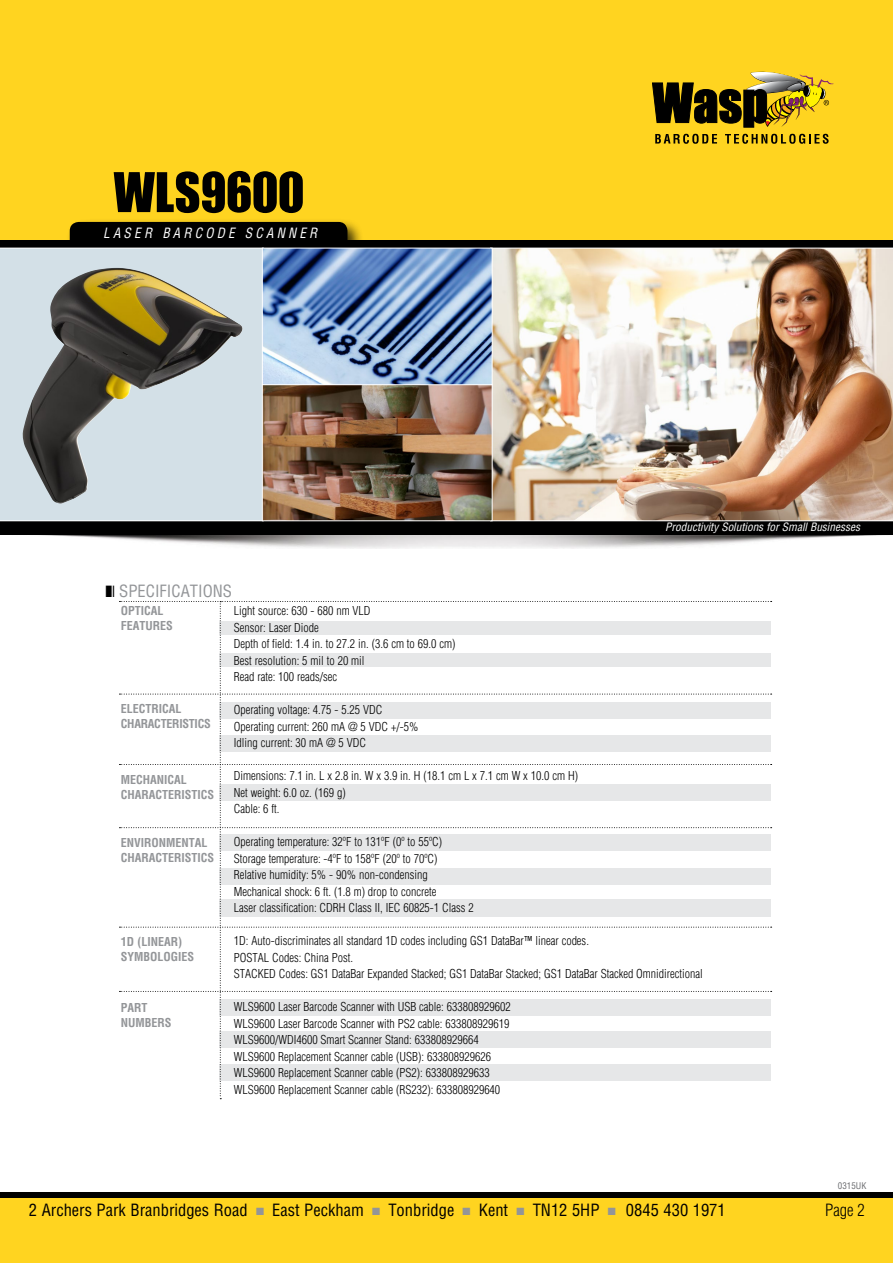
<style>
.page{position:relative;width:893px;height:1263px;background:#fff}
.page>*{position:absolute;margin:0;border:0;box-sizing:border-box;transform-origin:0 0}
.t1{font:60px "Impact Bld";color:#000}
.t2{font:condensed 16.5px "Helvetica LT Std";color:#000}
.WaspBox-BodySubheade{font:condensed 16.5px "Helvetica LT Std";color:#939598}
.t3{font:300 condensed 16.5px "Helvetica LT Std";color:#000}
.t4{font:italic condensed 13.8px "Helvetica LT Std";letter-spacing:.25em;color:#fff;scale:.95 1}
.WaspSlick_ChartBody{font:300 condensed 12px "Helvetica LT Std";color:#000}
.WaspSlick_Body{font:300 condensed 12px "Helvetica LT Std";color:#000}
.t5{font:700 condensed 12px/15px "Helvetica LT Std";color:#939598}
.t6{font:700 condensed 12px "Helvetica LT Std";letter-spacing:-.02em;color:#939598}
.t7{font:italic condensed 11.25px "Helvetica LT Std";color:#fff}
.t8{font:condensed 9px "Helvetica LT Std";color:#6d6e71}
.s1{color:#939598}
</style>
<div class="page">
<img style="left:0;top:534px;width:893px;height:15px">
<div style="left:0;top:504px;width:893px;height:30px;background:#000"></div>
<div style="left:0;top:0;width:893px;height:243px;background:#ffd420"></div>
<div style="left:66px;top:218px;width:298px;height:58px;background:#000;opacity:.75"></div>
<div style="left:70px;top:222px;width:277px;height:38px;background:#000;border-radius:9px"></div>
<div style="left:0;top:240px;width:893px;height:8px;background:#000"></div>
<svg style="left:652px;top:72px;width:181px;height:56px"></svg>
<svg style="left:655px;top:134px;width:62px;height:10px"></svg>
<svg style="left:725px;top:134px;width:104px;height:10px"></svg>
<img style="left:492px;top:248px;width:401px;height:273px">
<svg style="left:0;top:248px;width:262px;height:273px;background:#a7adaa"></svg>
<img style="left:264px;top:386px;width:226px;height:133px">
<div style="left:262px;top:384px;width:230px;height:137px;border:1px solid #fff"></div>
<svg style="left:264px;top:250px;width:226px;height:133px;background:#7491bc"></svg>
<div style="left:262px;top:248px;width:230px;height:137px;border:1px solid #fff"></div>
<div style="left:0;top:1192px;width:893px;height:30px;background:#000"></div>
<div style="left:0;top:1198px;width:893px;height:65px;background:#ffd420"></div>
<svg style="left:119px;top:601px;width:653px;height:498px"></svg>
<h1 class="t1" style="left:113px;top:152px;width:192px">WLS9600</h1>
<p class="t4" style="left:103px;top:225px;width:227px">LASER BARCODE SCANNER</p>
<p class="WaspBox-BodySubheade" style="left:119px;top:581px;width:114px">SPECIFICATIONS</p>
<p class="t7" style="left:665px;top:520px;width:196px">Productivity Solutions for Small Businesses</p>
<p class="t5" style="left:121px;top:603px;width:44px">OPTICAL</p>
<p class="t5" style="left:121px;top:618px;width:54px">FEATURES</p>
<p class="t5" style="left:121px;top:701px;width:62px">ELECTRICAL</p>
<p class="t6" style="left:121px;top:716px;width:92px">CHARACTERISTICS</p>
<p class="t5" style="left:121px;top:772px;width:68px">MECHANICAL</p>
<p class="t5" style="left:121px;top:787px;width:95px">CHARACTERISTICS</p>
<p class="t5" style="left:121px;top:835px;width:88px">ENVIRONMENTAL</p>
<p class="t5" style="left:121px;top:850px;width:95px">CHARACTERISTICS</p>
<p class="t5" style="left:121px;top:934px;width:75px">1D (LINEAR)<br>SYMBOLOGIES</p>
<p class="t5" style="left:121px;top:1000px;width:52px">PART<br>NUMBERS</p>
<p class="WaspSlick_ChartBody" style="left:234px;top:603px;width:138px">Light source: 630 - 680 nm VLD</p>
<p class="WaspSlick_ChartBody" style="left:234px;top:620px;width:87px">Sensor: Laser Diode</p>
<p class="WaspSlick_ChartBody" style="left:234px;top:636px;width:223px">Depth of field: 1.4 in. to 27.2 in. (3.6 cm to 69.0 cm)</p>
<p class="WaspSlick_ChartBody" style="left:234px;top:653px;width:132px">Best resolution: 5 mil to 20 mil</p>
<p class="WaspSlick_ChartBody" style="left:234px;top:669px;width:105px">Read rate: 100 reads/sec</p>
<p class="WaspSlick_ChartBody" style="left:234px;top:702px;width:150px">Operating voltage: 4.75 - 5.25 VDC</p>
<p class="WaspSlick_ChartBody" style="left:234px;top:719px;width:186px">Operating current: 260 mA @ 5 VDC +/-5%</p>
<p class="WaspSlick_ChartBody" style="left:234px;top:735px;width:134px">Idling current: 30 mA @ 5 VDC</p>
<p class="WaspSlick_ChartBody" style="left:234px;top:768px;width:346px">Dimensions: 7.1 in. L x 2.8 in. W x 3.9 in. H (18.1 cm L x 7.1 cm W x 10.0 cm H)</p>
<p class="WaspSlick_ChartBody" style="left:234px;top:785px;width:113px">Net weight: 6.0 oz. (169 g)</p>
<p class="WaspSlick_ChartBody" style="left:234px;top:801px;width:47px">Cable: 6 ft.</p>
<p class="WaspSlick_ChartBody" style="left:234px;top:834px;width:210px">Operating temperature: 32ºF to 131ºF (0º to 55ºC)</p>
<p class="WaspSlick_ChartBody" style="left:234px;top:851px;width:205px">Storage temperature: -4ºF to 158ºF (20º to 70ºC)</p>
<p class="WaspSlick_ChartBody" style="left:234px;top:867px;width:195px">Relative humidity: 5% - 90% non-condensing</p>
<p class="WaspSlick_ChartBody" style="left:234px;top:884px;width:204px">Mechanical shock: 6 ft. (1.8 m) drop to concrete</p>
<p class="WaspSlick_ChartBody" style="left:234px;top:900px;width:242px">Laser classification: CDRH Class II, IEC 60825-1 Class 2</p>
<p class="WaspSlick_Body" style="left:234px;top:933px;width:357px">1D: Auto-discriminates all standard 1D codes including GS1 DataBar™ linear codes.</p>
<p class="WaspSlick_Body" style="left:234px;top:950px;width:121px">POSTAL Codes: China Post.</p>
<p class="WaspSlick_Body" style="left:234px;top:966px;width:471px">STACKED Codes: GS1 DataBar Expanded Stacked; GS1 DataBar Stacked; GS1 DataBar Stacked Omnidirectional</p>
<p class="WaspSlick_ChartBody" style="left:234px;top:999px;width:279px">WLS9600 Laser Barcode Scanner with USB cable: 633808929602</p>
<p class="WaspSlick_ChartBody" style="left:234px;top:1016px;width:277px">WLS9600 Laser Barcode Scanner with PS2 cable: 633808929619</p>
<p class="WaspSlick_ChartBody" style="left:234px;top:1032px;width:246px">WLS9600/WDI4600 Smart Scanner Stand: 633808929664</p>
<p class="WaspSlick_ChartBody" style="left:234px;top:1049px;width:259px">WLS9600 Replacement Scanner cable (USB): 633808929626</p>
<p class="WaspSlick_ChartBody" style="left:234px;top:1065px;width:257px">WLS9600 Replacement Scanner cable (PS2): 633808929633</p>
<p class="WaspSlick_ChartBody" style="left:234px;top:1082px;width:268px">WLS9600 Replacement Scanner cable (RS232): 633808929640</p>
<p class="t8" style="left:838px;top:1180px;width:30px">0315UK</p>
<h2 class="t2" style="left:29px;top:1200px;width:698px">2 Archers Park Branbridges Road <span class="s1">■</span> East Peckham <span class="s1">■</span> Tonbridge <span class="s1">■</span> Kent <span class="s1">■</span> TN12 5HP <span class="s1">■</span> 0845 430 1971</h2>
<h2 class="t3" style="left:825px;top:1200px;width:41px">Page 2</h2>
</div>
